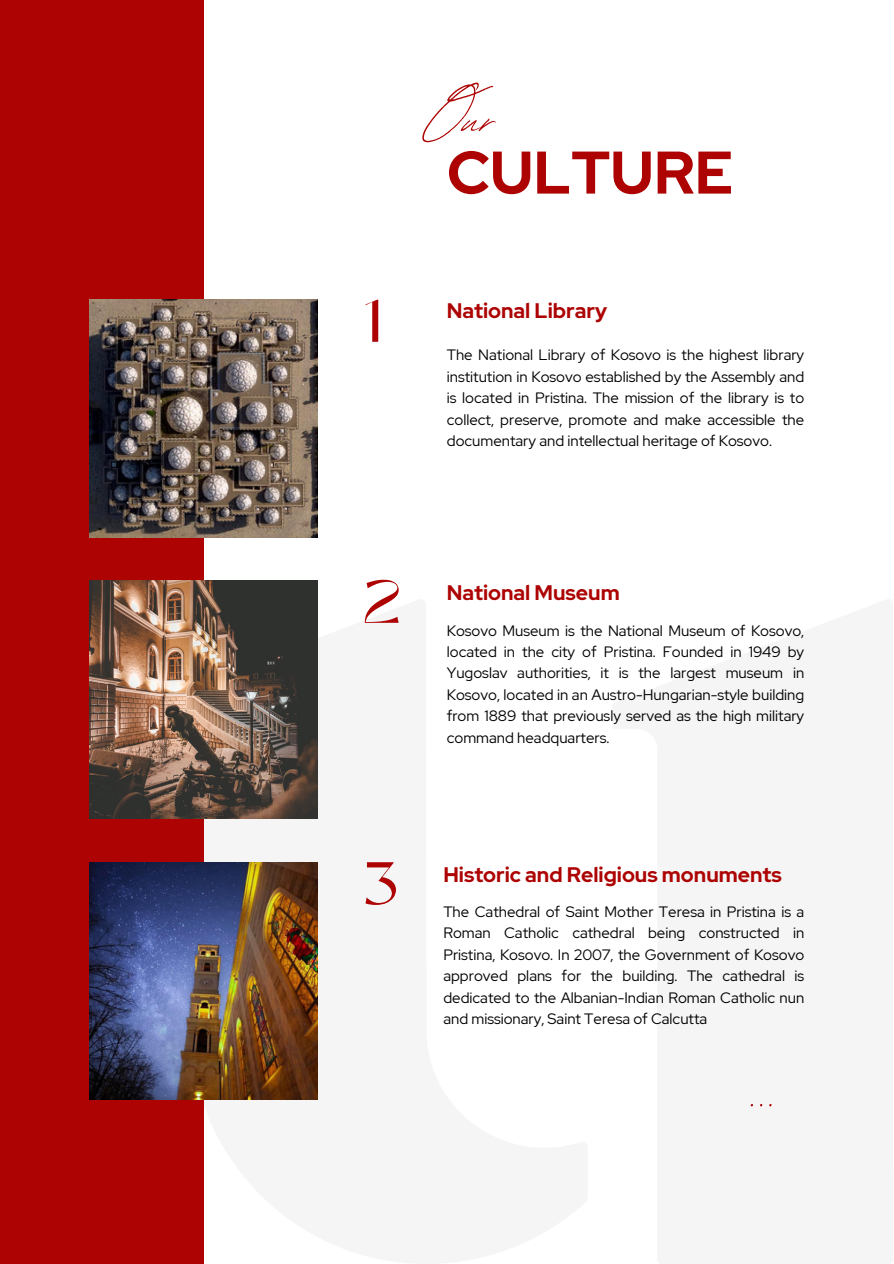
<style>
.page{position:relative;width:894px;height:1264px;background:#fff}
.page>*{position:absolute;margin:0;border:0;box-sizing:border-box;transform-origin:0 0}
.t1{font:75.75px "Revive 80 Signature";color:#ad0303}
.t2{font:69.75px "Revive 80 Signature";color:#ad0303}
.t3{font:700 60px "Red Hat Display";color:#ad0303}
.t4{font:60px "Black Mango";color:#ad0303}
.t5{font:700 21px "Red Hat Display";color:#ad0303}
.t6{font:15px/21.3px "Red Hat Display";color:#000;text-align:justify}
</style>
<div class="page">
<div style="left:0;top:0;width:204px;height:1263px;background:#ad0303"></div>
<img style="left:89px;top:580px;width:229px;height:238px">
<img style="left:89px;top:862px;width:229px;height:237px">
<img style="left:89px;top:299px;width:229px;height:238px">
<h3 class="t4" style="left:363px;top:276px;width:20px">1</h3>
<h2 class="t2" style="left:424px;top:66px;width:73px">Our</h2>
<h3 class="t3" style="left:446px;top:132px;width:288px">CULTURE</h3>
<h3 class="t5" style="left:446px;top:297px;width:162px">National Library</h3>
<p class="t6" style="left:446px;top:344px;width:359px">The National Library of Kosovo is the highest library institution in Kosovo established by the Assembly and is located in Pristina. The mission of the library is to collect, preserve, promote and make accessible the documentary and intellectual heritage of Kosovo.</p>
<h3 class="t4" style="left:363px;top:557px;width:40px">2</h3>
<h3 class="t5" style="left:446px;top:578px;width:174px">National Museum</h3>
<p class="t6" style="left:446px;top:619px;width:359px">Kosovo Museum is the National Museum of Kosovo, located in the city of Pristina. Founded in 1949 by Yugoslav authorities, it is the largest museum in Kosovo, located in an Austro-Hungarian-style building from 1889 that previously served as the high military command headquarters.</p>
<h3 class="t4" style="left:363px;top:838px;width:37px">3</h3>
<h3 class="t5" style="left:443px;top:860px;width:340px">Historic and Religious monuments</h3>
<p class="t6" style="left:443px;top:901px;width:362px">The Cathedral of Saint Mother Teresa in Pristina is a Roman Catholic cathedral being constructed in Pristina, Kosovo. In 2007, the Government of Kosovo approved plans for the building. The cathedral is dedicated to the Albanian-Indian Roman Catholic nun and missionary, Saint Teresa of Calcutta</p>
<h1 class="t1" style="left:749px;top:1035px;width:29px">...</h1>
</div>
